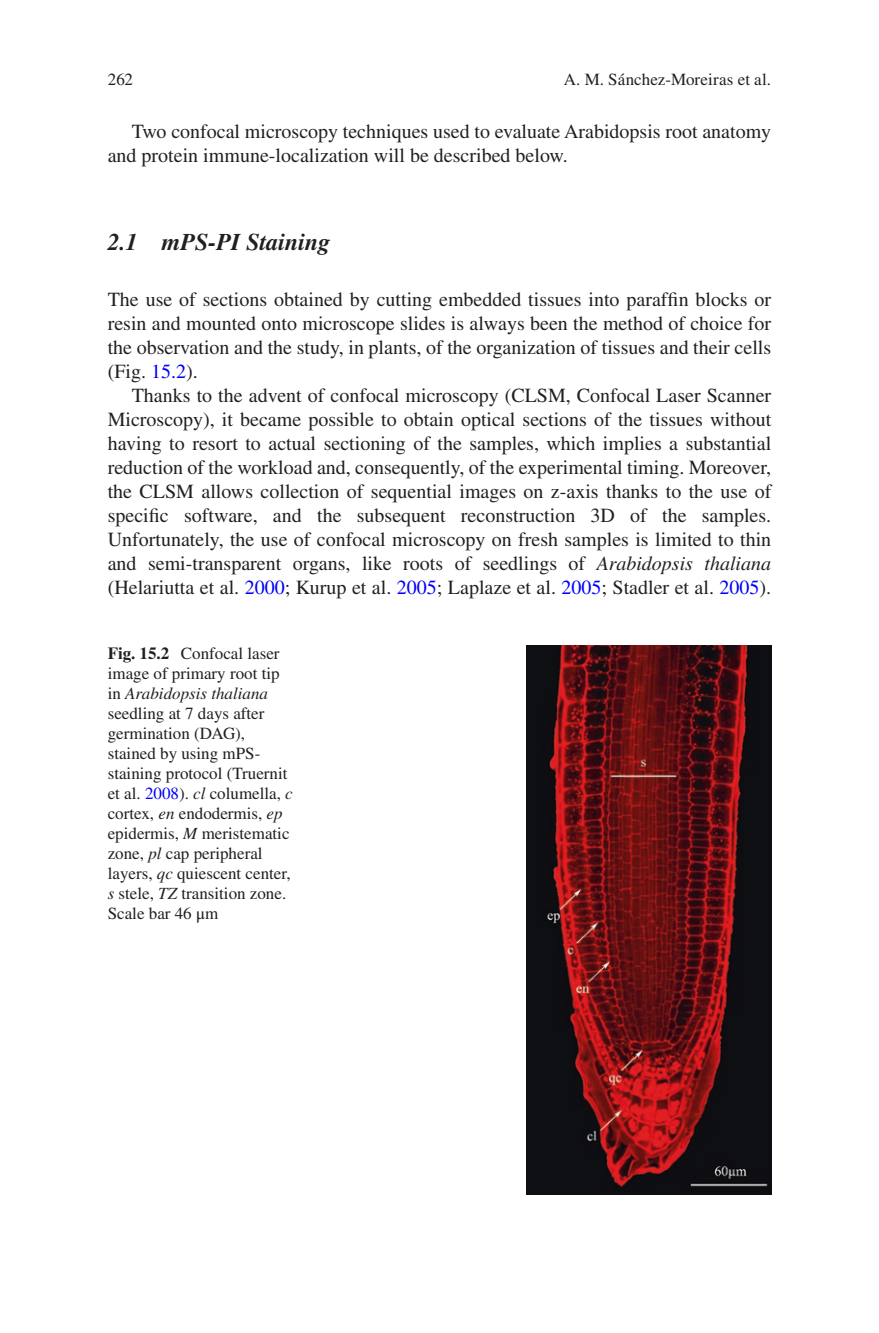
<style>
.page{position:relative;width:879px;height:1333px;background:#fff}
.page>*{position:absolute;margin:0;border:0;box-sizing:border-box;transform-origin:0 0}
.t1{font:italic 700 24px "Lnwnwt Djpwhh Times LT Std";color:#231f20}
.t2{font:20px/24px "Dfspct Jcwqpf Times LT Std";color:#231f20;text-align:justify}
.t3{font:17px/20px "Dfspct Jcwqpf Times LT Std";color:#231f20}
.t4{font:17px "Wrxnxk Rxmngt Times LT Std";letter-spacing:.005em;color:#231f20}
.t5{font:italic 17px "Frcfny Tnbfxn Times LT Std";color:#231f20}
.s1{color:#0000fa}
.s2{font-family:"Frcfny Tnbfxn Times LT Std";font-style:italic}
.s3{font-family:"Gpsdtc Wpjkng Times LT Std";font-weight:700}
.s4{font-family:"Dfspct Jcwqpf Times LT Std";font-style:normal}
.s5{font-family:"Qptxkg Hnbvyg STIX General"}
</style>
<div class="page">
<img style="left:526px;top:645px;width:245px;height:549px">
<p class="t3" style="left:108px;top:69px;width:27px">262</p>
<p class="t2" style="left:108px;top:119px;width:665px;text-indent:24px">Two confocal microscopy techniques used to evaluate Arabidopsis root anatomy and protein immune-localization will be described below.</p>
<p class="t4" style="left:564px;top:70px;width:209px">A. M. Sánchez-Moreiras et al.</p>
<p class="t1" style="left:108px;top:228px;width:224px">2.1 mPS-PI Staining</p>
<p class="t2" style="left:108px;top:287px;width:665px">The use of sections obtained by cutting embedded tissues into paraffin blocks or resin and mounted onto microscope slides is always been the method of choice for the observation and the study, in plants, of the organization of tissues and their cells (Fig. <span class="s1">15.2</span>).</p>
<p class="t2" style="left:108px;top:383px;width:665px;text-indent:24px">Thanks to the advent of confocal microscopy (CLSM, Confocal Laser Scanner Microscopy), it became possible to obtain optical sections of the tissues without having to resort to actual sectioning of the samples, which implies a substantial reduction of the workload and, consequently, of the experimental timing. Moreover, the CLSM allows collection of sequential images on z-axis thanks to the use of specific software, and the subsequent reconstruction 3D of the samples.<br>Unfortunately, the use of confocal microscopy on fresh samples is limited to thin and semi-transparent organs, like roots of seedlings of <span class="s2">Arabidopsis thaliana </span>(Helariutta et al. <span class="s1">2000</span>; Kurup et al. <span class="s1">2005</span>; Laplaze et al. <span class="s1">2005</span>; Stadler et al. <span class="s1">2005</span>).</p>
<p class="t3" style="left:108px;top:643px;width:173px"><span class="s3">Fig. 15.2</span> Confocal laser image of primary root tip</p>
<p class="t5" style="left:108px;top:684px;width:162px"><span class="s4">in</span> Arabidopsis thaliana</p>
<p class="t3" style="left:108px;top:703px;width:187px">seedling at 7 days after germination (DAG), stained by using mPS&shy;staining protocol (Truernit et al. <span class="s1">2008</span>). <span class="s2">cl</span> columella, <span class="s2">c </span>cortex, <span class="s2">en</span> endodermis, <span class="s2">ep </span>epidermis, <span class="s2">M</span> meristematic zone, <span class="s2">pl</span> cap peripheral layers, <span class="s2">qc</span> quiescent center, <span class="s2">s</span> stele, <span class="s2">TZ</span> transition zone.<br>Scale bar 46 <span class="s5">μ</span>m</p>
</div>
